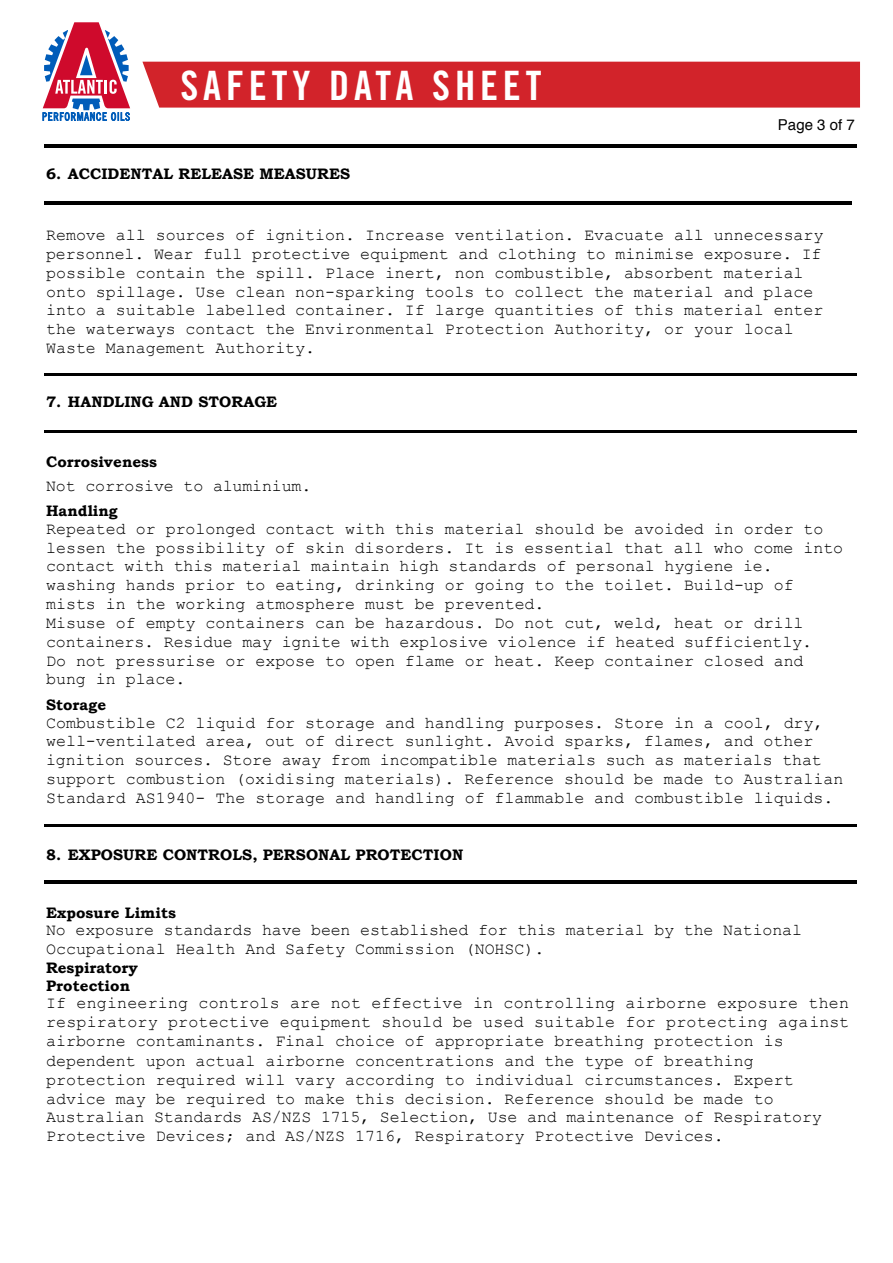
<style>
.page{position:relative;width:893px;height:1263px;background:#fff}
.page>*{position:absolute;margin:0;border:0;box-sizing:border-box;transform-origin:0 0}
.t1{font:40.5px "Trade Gothic LT Std Bd Cn 20";letter-spacing:.12em;color:#fff}
.t2{font:16.65px/18.8px "Courier New";color:#000}
.t3{font:700 16.65px "Garamond";color:#000}
.t4{font:700 15.15px/17.7px "Bookman Old Style";letter-spacing:.005em;color:#000}
.t5{font:700 15.15px "Times";letter-spacing:.045em;color:#000}
.t6{font:15px "Helvetica";color:#000}
</style>
<div class="page">
<svg style="left:43px;top:22px;width:87px;height:99px"></svg>
<div style="left:142px;top:62px;width:718px;height:46px;background:#d2232a"></div>
<hr style="left:44px;top:145px;width:813px;height:3px;background:#000">
<hr style="left:44px;top:202px;width:807px;height:3px;background:#000">
<hr style="left:44px;top:373px;width:813px;height:3px;background:#000">
<hr style="left:44px;top:430px;width:813px;height:3px;background:#000">
<hr style="left:44px;top:824px;width:813px;height:2px;background:#000">
<hr style="left:44px;top:880px;width:813px;height:3px;background:#000">
<h1 class="t1" style="left:180px;top:61px;width:363px">SAFETY DAtA SHEET</h1>
<p class="t4" style="left:46px;top:165px;width:306px">6. ACCIDENTAL RELEASE MEASURES</p>
<p class="t2" style="left:42px;top:165px;width:221px">Treat symptomatically.</p>
<p class="t6" style="left:778px;top:113px;width:78px">Page 3 of 7</p>
<p class="t3" style="left:42px;top:218px;width:250px">5. FIRE FIGHTING MEASURES</p>
<p class="t2" style="left:46px;top:225px;width:779px">Remove all sources of ignition. Increase ventilation. Evacuate all unnecessary personnel. Wear full protective equipment and clothing to minimise exposure. If possible contain the spill. Place inert, non combustible, absorbent material onto spillage. Use clean non-sparking tools to collect the material and place into a suitable labelled container. If large quantities of this material enter the waterways contact the Environmental Protection Authority, or your local Waste Management Authority.</p>
<p class="t3" style="left:42px;top:278px;width:151px">Extinguishing Media</p>
<p class="t2" style="left:42px;top:297px;width:689px">Carbon dioxide, foam or dry chemical.<br>Do NOT use water jets. Cool fire exposed containers with water spray.</p>
<p class="t3" style="left:42px;top:340px;width:121px">Specific Hazards</p>
<p class="t3" style="left:42px;top:383px;width:79px">Hazardous</p>
<p class="t4" style="left:46px;top:393px;width:233px">7. HANDLING AND STORAGE</p>
<p class="t4" style="left:46px;top:453px;width:112px">Corrosiveness</p>
<p class="t2" style="left:46px;top:476px;width:267px">Not corrosive to aluminium.</p>
<p class="t4" style="left:46px;top:502px;width:73px">Handling</p>
<p class="t2" style="left:46px;top:519px;width:798px">Repeated or prolonged contact with this material should be avoided in order to lessen the possibility of skin disorders. It is essential that all who come into contact with this material maintain high standards of personal hygiene ie. washing hands prior to eating, drinking or going to the toilet. Build-up of mists in the working atmosphere must be prevented.<br>Misuse of empty containers can be hazardous. Do not cut, weld, heat or drill containers. Residue may ignite with explosive violence if heated sufficiently.<br>Do not pressurise or expose to open flame or heat. Keep container closed and bung in place.</p>
<p class="t4" style="left:46px;top:696px;width:62px">Storage</p>
<p class="t2" style="left:46px;top:712px;width:799px">Combustible C2 liquid for storage and handling purposes. Store in a cool, dry, well-ventilated area, out of direct sunlight. Avoid sparks, flames, and other ignition sources. Store away from incompatible materials such as materials that support combustion (oxidising materials). Reference should be made to Australian Standard AS1940- The storage and handling of flammable and combustible liquids.</p>
<p class="t3" style="left:42px;top:477px;width:147px">connection with Fire</p>
<p class="t5" style="left:42px;top:596px;width:335px">Product Name: PRO DIESEL 15W-40CJ-4/SM</p>
<p class="t4" style="left:46px;top:846px;width:419px">8. EXPOSURE CONTROLS, PERSONAL PROTECTION</p>
<p class="t4" style="left:46px;top:904px;width:131px">Exposure Limits</p>
<p class="t2" style="left:46px;top:920px;width:757px">No exposure standards have been established for this material by the National<br>Occupational Health And Safety Commission (NOHSC).</p>
<p class="t4" style="left:46px;top:959px;width:93px">Respiratory<br>Protection</p>
<p class="t2" style="left:46px;top:993px;width:805px;text-align:justify">If engineering controls are not effective in controlling airborne exposure then respiratory protective equipment should be used suitable for protecting against airborne contaminants. Final choice of appropriate breathing protection is</p>
<p class="t5" style="left:46px;top:1065px;width:335px">Product Name: PRO DIESEL 15W-40CJ-4/SM</p>
<p class="t5" style="left:766px;top:1014px;width:84px">Page 4 of 7</p>
<p class="t2" style="left:46px;top:1051px;width:777px">dependent upon actual airborne concentrations and the type of breathing protection required will vary according to individual circumstances. Expert advice may be required to make this decision. Reference should be made to Australian Standards AS/NZS 1715, Selection, Use and maintenance of Respiratory Protective Devices; and AS/NZS 1716, Respiratory Protective Devices.</p>
</div>
